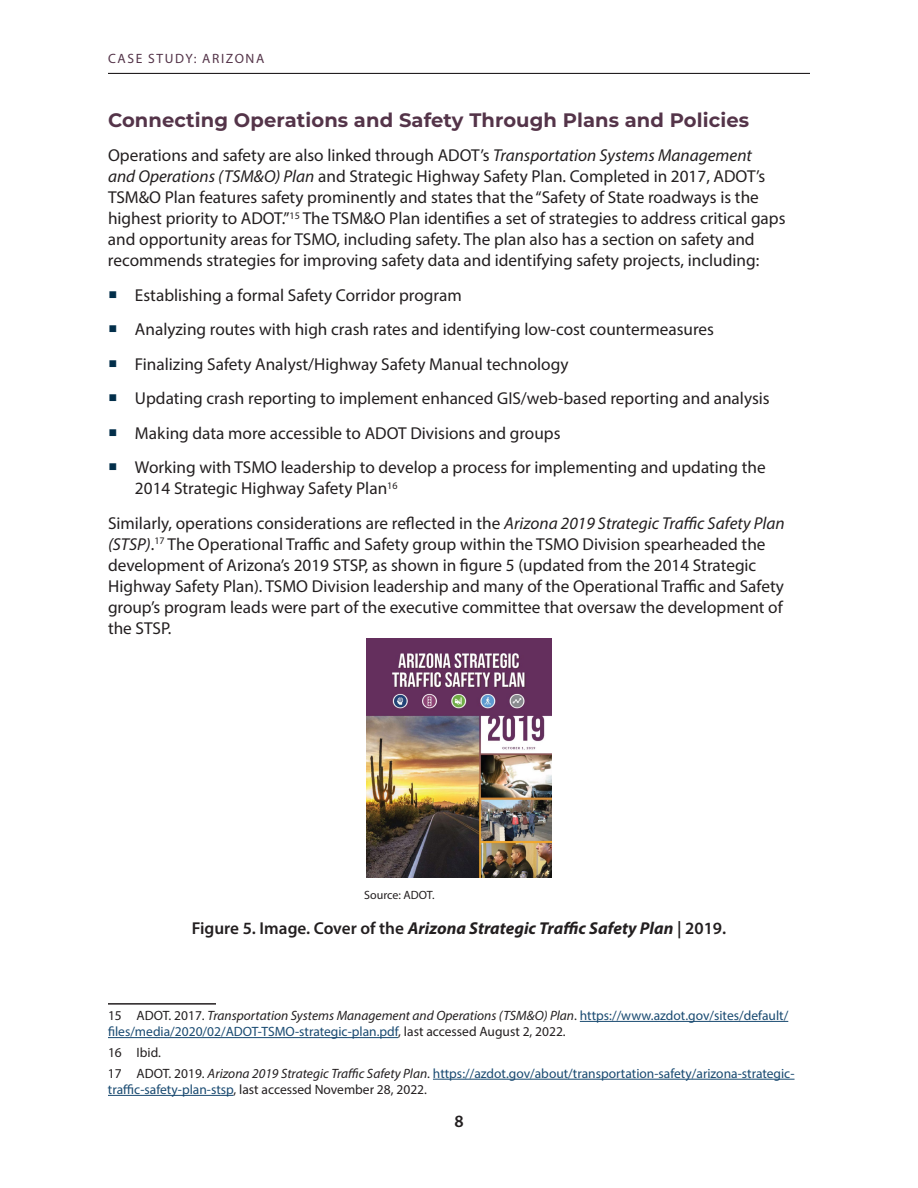
<style>
.page{position:relative;width:918px;height:1188px;background:#fff}
.page>*{position:absolute;margin:0;border:0;box-sizing:border-box;transform-origin:0 0}
.t1{font:700 19.5px "Montserrat";letter-spacing:.005em;color:#543449}
.t2{font:17.25px/21px "Myriad Pro";color:#231f20}
.t3{font:italic 700 17.25px "Myriad Pro";color:#231f20}
.t4{font:600 17.25px "Myriad Pro";color:#231f20}
.t5{font:13.5px/16.2px "Myriad Pro";color:#194a71}
.t6{font:13.5px "Myriad Pro";letter-spacing:.12em;color:#543449}
.t7{font:13.5px "Myriad Pro";color:#231f20}
.t8{font:12px "Myriad Pro";color:#231f20}
.s1{font-style:italic}
.s2{font-weight:600;font-style:normal}
.s3{color:#231f20}
.s4{font-style:italic;color:#231f20}
</style>
<div class="page">
<hr style="left:108px;top:73px;width:702px;height:1px;background:#231f20">
<img style="left:366px;top:638px;width:186px;height:240px">
<hr style="left:108px;top:1003px;width:108px;height:2px;background:#231f20">
<hr style="left:580px;top:1021px;width:208px;height:1px;background:#194a71">
<hr style="left:108px;top:1037px;width:290px;height:1px;background:#194a71">
<hr style="left:433px;top:1079px;width:362px;height:1px;background:#194a71">
<hr style="left:108px;top:1095px;width:126px;height:1px;background:#194a71">
<p class="t6" style="left:108px;top:50px;width:158px">CASE STUDY: ARIZONA</p>
<h2 class="t1" style="left:108px;top:106px;width:643px">Connecting Operations and Safety Through Plans and Policies</h2>
<p class="t2" style="left:108px;top:145px;width:679px">Operations and safety are also linked through ADOT’s <span class="s1">Transportation Systems Management<br>and Operations (TSM&amp;O) Plan</span> and Strategic Highway Safety Plan. Completed in 2017, ADOT’s TSM&amp;O Plan features safety prominently and states that the “Safety of State roadways is the highest priority to ADOT.”<sup>15</sup> The TSM&amp;O Plan identifies a set of strategies to address critical gaps and opportunity areas for TSMO, including safety. The plan also has a section on safety and recommends strategies for improving safety data and identifying safety projects, including:</p>
<p class="t2" style="left:135px;top:284px;width:328px">Establishing a formal Safety Corridor program</p>
<p class="t2" style="left:135px;top:319px;width:581px">Analyzing routes with high crash rates and identifying low-cost countermeasures</p>
<p class="t2" style="left:135px;top:353px;width:435px">Finalizing Safety Analyst/Highway Safety Manual technology</p>
<p class="t2" style="left:135px;top:388px;width:636px">Updating crash reporting to implement enhanced GIS/web-based reporting and analysis</p>
<p class="t2" style="left:135px;top:422px;width:427px">Making data more accessible to ADOT Divisions and groups</p>
<p class="t2" style="left:135px;top:457px;width:632px">Working with TSMO leadership to develop a process for implementing and updating the<br>2014 Strategic Highway Safety Plan<sup>16</sup></p>
<p class="t2" style="left:108px;top:512px;width:678px">Similarly, operations considerations are reflected in the <span class="s1">Arizona 2019 Strategic Traffic Safety Plan (STSP)</span>.<sup>17</sup> The Operational Traffic and Safety group within the TSMO Division spearheaded the development of Arizona’s 2019 STSP, as shown in figure 5 (updated from the 2014 Strategic Highway Safety Plan). TSMO Division leadership and many of the Operational Traffic and Safety group’s program leads were part of the executive committee that oversaw the development of the STSP.</p>
<p class="t8" style="left:364px;top:888px;width:72px">Source: ADOT.</p>
<p class="t3" style="left:192px;top:917px;width:536px"><span class="s2">Figure 5. Image. Cover of the</span> Arizona Strategic Traffic Safety Plan <span class="s2">| 2019.</span></p>
<p class="t5" style="left:108px;top:1007px;width:682px"><span class="s3">15 ADOT. 2017.</span> <span class="s4">Transportation Systems Management and Operations (TSM&amp;O) Plan</span><span class="s3">.</span> https://www.azdot.gov/sites/default/ files/media/2020/02/ADOT-TSMO-strategic-plan.pdf<span class="s3">, last accessed August 2, 2022.</span></p>
<p class="t7" style="left:108px;top:1044px;width:54px">16 Ibid.</p>
<p class="t5" style="left:108px;top:1065px;width:688px"><span class="s3">17 ADOT. 2019.</span> <span class="s4">Arizona 2019 Strategic Traffic Safety Plan</span><span class="s3">.</span> https://azdot.gov/about/transportation-safety/arizona-strategic&shy;traffic-safety-plan-stsp<span class="s3">, last accessed November 28, 2022.</span></p>
<p class="t4" style="left:454px;top:1111px;width:11px">8</p>
</div>
